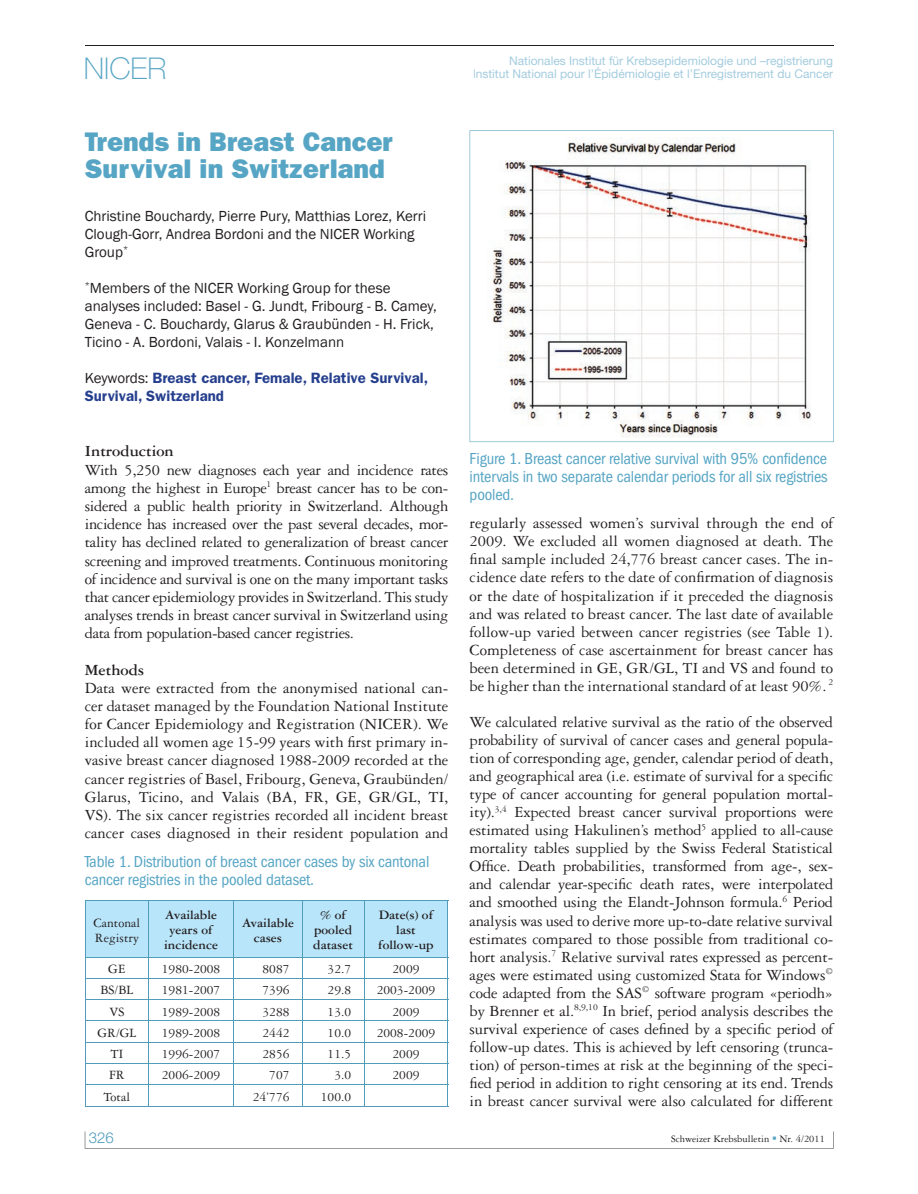
<style>
.page{position:relative;width:918px;height:1194px;background:#fff}
.page>*{position:absolute;margin:0;border:0;box-sizing:border-box;transform-origin:0 0}
.t1{font:100 30px "Helvetica Neue";color:#56a5c4}
.t2{font:800 27px/27px "Franklin Gothic";color:#56a5c4}
.t3{font:16.5px/18px "Garamond Three";letter-spacing:-.005em;color:#231f20;text-align:justify}
.t4{font:condensed 16.5px/18px "Franklin Gothic";letter-spacing:-.01em;color:#56a5c4}
.t5{font:700 16.5px "Garamond Three";color:#231f20}
.t6{font:15px/18px "Franklin Gothic";color:#231f20}
.t7{font:600 15px/18px "Franklin Gothic";color:#253f8e}
.t8{font:300 15px "Helvetica Neue";color:#509cb9}
.t9{font:13.5px/15px "Garamond Three";color:#231f20}
.t10{font:700 13.5px/15px "Garamond Three";color:#231f20;text-align:center}
.t11{font:12px/12.6px "Helvetica Neue";color:#a4ccdf;text-align:right}
.t12{font:10.5px "Garamond Three";color:#231f20}
.s1{font-weight:400;color:#231f20}
</style>
<div class="page">
<hr style="left:85px;top:45px;width:748px;height:1px;background:#231f20">
<svg style="left:85px;top:900px;width:363px;height:205px"></svg>
<hr style="left:85px;top:1105px;width:363px;height:1px;background:#509cb9">
<svg style="left:469px;top:130px;width:364px;height:312px"></svg>
<h1 class="t1" style="left:84px;top:51px;width:84px">NICER</h1>
<p class="t11" style="left:472px;top:56px;width:362px">Nationales Institut für Krebse idemiolo ie und –re istrierung<br>Institut National pour l’Épidémiologie et l’Enregistrement du Cancer</p>
<p class="t11" style="left:664px;top:56px;width:9px">p</p>
<p class="t11" style="left:717px;top:56px;width:8px">g</p>
<p class="t11" style="left:776px;top:56px;width:8px">g</p>
<h2 class="t2" style="left:85px;top:130px;width:309px">Trends in Breast Cancer<br>Survival in Switzerland</h2>
<p class="t6" style="left:85px;top:207px;width:343px">Christine Bouchardy, Pierre Pury, Matthias Lorez, Kerri<br>Clough-Gorr, Andrea Bordoni and the NICER Working<br>Group<sup>*</sup></p>
<p class="t6" style="left:85px;top:279px;width:353px"><sup>*</sup>Members of the NICER Working Group for these analyses included: Basel - G. Jundt, Fribourg - B. Camey, Geneva - C. Bouchardy, Glarus &amp; Graubünden - H. Frick, Ticino - A. Bordoni, Valais - I. Konzelmann</p>
<p class="t7" style="left:85px;top:370px;width:345px"><span class="s1">Keywords:</span> Breast cancer, Female, Relative Survival,<br>Survival, Switzerland</p>
<p class="t5" style="left:85px;top:446px;width:90px">Introduction</p>
<p class="t3" style="left:85px;top:462px;width:365px">With 5,250 new diagnoses each year and incidence rates among the highest in Europe<sup>1</sup> breast cancer has to be con&shy;sidered a public health priority in Switzerland. Although incidence has increased over the past several decades, mor&shy;tality has declined related to generalization of breast cancer screening and improved treatments. Continuous monitoring of incidence and survival is one on the many important tasks that cancer epidemiology provides in Switzerland. This study analyses trends in breast cancer survival in Switzerland using data from population-based cancer registries.</p>
<p class="t5" style="left:85px;top:664px;width:61px">Methods</p>
<p class="t3" style="left:85px;top:680px;width:365px">Data were extracted from the anonymised national can&shy;cer dataset managed by the Foundation National Institute for Cancer Epidemiology and Registration (NICER). We included all women age 15-99 years with first primary in&shy;vasive breast cancer diagnosed 1988-2009 recorded at the cancer registries of Basel, Fribourg, Geneva, Graubünden/ Glarus, Ticino, and Valais (BA, FR, GE, GR/GL, TI, VS). The six cancer registries recorded all incident breast cancer cases diagnosed in their resident population and</p>
<p class="t4" style="left:85px;top:853px;width:346px">Table 1. Distribution of breast cancer cases by six cantonal cancer registries in the pooled dataset.</p>
<p class="t9" style="left:94px;top:916px;width:48px">Cantonal<br>Registry</p>
<p class="t10" style="left:164px;top:909px;width:55px">Available years of incidence</p>
<p class="t10" style="left:242px;top:916px;width:54px">Available cases</p>
<p class="t10" style="left:313px;top:909px;width:41px">% of pooled dataset</p>
<p class="t10" style="left:378px;top:909px;width:57px">Date(s) of last follow-up</p>
<p class="t9" style="left:108px;top:963px;width:19px">GE</p>
<p class="t9" style="left:162px;top:963px;width:60px">1980-2008</p>
<p class="t9" style="left:262px;top:963px;width:28px">8087</p>
<p class="t9" style="left:327px;top:963px;width:25px">32.7</p>
<p class="t9" style="left:392px;top:963px;width:28px">2009</p>
<p class="t9" style="left:100px;top:984px;width:34px">BS/BL</p>
<p class="t9" style="left:162px;top:984px;width:60px">1981-2007</p>
<p class="t9" style="left:262px;top:984px;width:28px">7396</p>
<p class="t9" style="left:327px;top:984px;width:25px">29.8</p>
<p class="t9" style="left:376px;top:984px;width:60px">2003-2009</p>
<p class="t9" style="left:109px;top:1005px;width:16px">VS</p>
<p class="t9" style="left:162px;top:1005px;width:60px">1989-2008</p>
<p class="t9" style="left:262px;top:1005px;width:28px">3288</p>
<p class="t9" style="left:327px;top:1005px;width:25px">13.0</p>
<p class="t9" style="left:392px;top:1005px;width:28px">2009</p>
<p class="t9" style="left:97px;top:1026px;width:41px">GR/GL</p>
<p class="t9" style="left:162px;top:1026px;width:60px">1989-2008</p>
<p class="t9" style="left:262px;top:1026px;width:29px">2442</p>
<p class="t9" style="left:327px;top:1026px;width:25px">10.0</p>
<p class="t9" style="left:376px;top:1026px;width:60px">2008-2009</p>
<p class="t9" style="left:110px;top:1048px;width:14px">TI</p>
<p class="t9" style="left:162px;top:1048px;width:60px">1996-2007</p>
<p class="t9" style="left:262px;top:1048px;width:28px">2856</p>
<p class="t9" style="left:327px;top:1048px;width:25px">11.5</p>
<p class="t9" style="left:392px;top:1048px;width:28px">2009</p>
<p class="t9" style="left:109px;top:1069px;width:17px">FR</p>
<p class="t9" style="left:162px;top:1069px;width:60px">2006-2009</p>
<p class="t9" style="left:269px;top:1069px;width:22px">707</p>
<p class="t9" style="left:334px;top:1069px;width:18px">3.0</p>
<p class="t9" style="left:392px;top:1069px;width:28px">2009</p>
<p class="t9" style="left:104px;top:1090px;width:28px">Total</p>
<p class="t9" style="left:253px;top:1090px;width:38px">24’776</p>
<p class="t9" style="left:321px;top:1090px;width:32px">100.0</p>
<p class="t4" style="left:469px;top:450px;width:359px;text-align:justify">Figure 1. Breast cancer relative survival with 95% confidence intervals in two separate calendar periods for all six registries pooled.</p>
<p class="t3" style="left:469px;top:516px;width:365px">regularly assessed women’s survival through the end of 2009. We excluded all women diagnosed at death. The final sample included 24,776 breast cancer cases. The in&shy;cidence date refers to the date of confirmation of diagnosis or the date of hospitalization if it preceded the diagnosis and was related to breast cancer. The last date of available follow-up varied between cancer registries (see Table 1).<br>Completeness of case ascertainment for breast cancer has been determined in GE, GR/GL, TI and VS and found to be higher than the international standard of at least 90%. <sup>2</sup></p>
<p class="t3" style="left:469px;top:714px;width:365px">We calculated relative survival as the ratio of the observed probability of survival of cancer cases and general popula&shy;tion of corresponding age, gender, calendar period of death, and geographical area (i.e. estimate of survival for a specific type of cancer accounting for general population mortal&shy;ity).<sup>3,4</sup> Expected breast cancer survival proportions were estimated using Hakulinen’s method<sup>5</sup> applied to all-cause mortality tables supplied by the Swiss Federal Statistical Office. Death probabilities, transformed from age-, sex&shy;and calendar year-specific death rates, were interpolated and smoothed using the Elandt-Johnson formula.<sup>6</sup> Period analysis was used to derive more up-to-date relative survival estimates compared to those possible from traditional co&shy;hort analysis.<sup>7</sup> Relative survival rates expressed as percent&shy;ages were estimated using customized Stata for Windows<sup>© </sup>code adapted from the SAS<sup>©</sup> software program «periodh» by Brenner et al.<sup>8,9,10</sup> In brief, period analysis describes the survival experience of cases defined by a specific period of follow-up dates. This is achieved by left censoring (trunca&shy;tion) of person-times at risk at the beginning of the speci&shy;fied period in addition to right censoring at its end. Trends in breast cancer survival were also calculated for different</p>
<p class="t8" style="left:89px;top:1132px;width:27px">326</p>
<p class="t12" style="left:671px;top:1135px;width:155px">Schweizer Krebsbulletin Nr. 4/2011</p>
</div>
